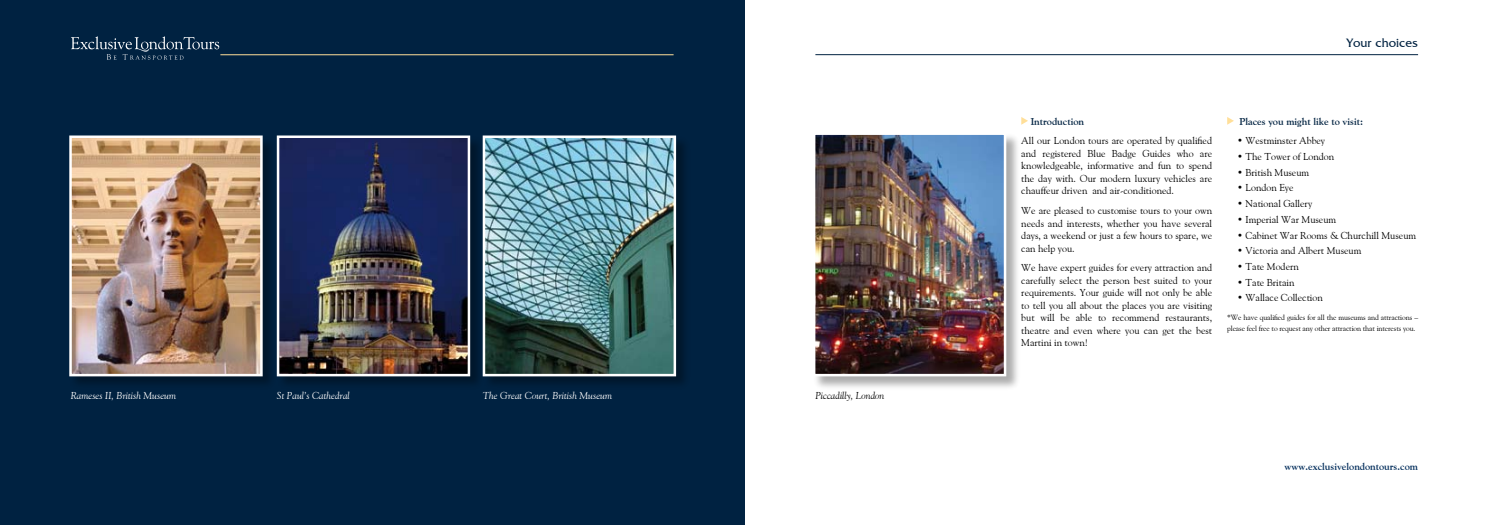
<style>
.page{position:relative;width:1489px;height:525px;background:#fff}
.page>*{position:absolute;margin:0;border:0;box-sizing:border-box;transform-origin:0 0}
.t1{font:12.5px "Friz Quadrata IT Cby BT";color:#002241}
.t2{font:10px/12.5px "Goudy Old Style BT";color:#000;text-align:justify}
.t3{font:italic 10px "Goudy Old Style BT";color:#fff}
.t4{font:700 10px "Goudy Old Style BT";color:#002241}
.t5{font:700 10px "Goudy Old Style BT";color:#002c5a}
.t6{font:italic 10px "Goudy Old Style BT";color:#000}
.t7{font:7.5px/11.2px "Goudy Old Style BT";letter-spacing:-.01em;color:#000}
</style>
<div class="page">
<div style="left:0;top:0;width:744px;height:524px;background:#002241"></div>
<hr style="left:220px;top:54px;width:453px;height:1px;background:#ffdf99">
<svg style="left:71px;top:36px;width:148px;height:24px"></svg>
<hr style="left:815px;top:54px;width:602px;height:1px;background:#002241">
<svg style="left:1021px;top:117px;width:7px;height:8px"></svg>
<svg style="left:1227px;top:117px;width:6px;height:8px"></svg>
<div style="left:812px;top:132px;width:209px;height:259px;background:#000;opacity:.33"></div>
<img style="left:815px;top:135px;width:188px;height:238px">
<div style="left:812px;top:132px;width:194px;height:244px;border:2px solid #fff"></div>
<div style="left:69px;top:135px;width:209px;height:256px;background:#001d38"></div>
<img style="left:72px;top:138px;width:188px;height:235px">
<div style="left:69px;top:135px;width:194px;height:241px;border:2px solid #fff"></div>
<div style="left:276px;top:135px;width:209px;height:256px;background:#000;opacity:.33"></div>
<img style="left:280px;top:138px;width:187px;height:235px">
<div style="left:277px;top:135px;width:193px;height:241px;border:2px solid #fff"></div>
<div style="left:482px;top:135px;width:209px;height:256px;background:#000;opacity:.33"></div>
<img style="left:485px;top:138px;width:188px;height:235px">
<div style="left:482px;top:135px;width:194px;height:241px;border:2px solid #fff"></div>
<p class="t3" style="left:71px;top:389px;width:107px">Rameses II, British Museum</p>
<p class="t3" style="left:277px;top:389px;width:74px">St Paul’s Cathedral</p>
<p class="t3" style="left:482px;top:389px;width:131px">The Great Court, British Museum</p>
<p class="t6" style="left:815px;top:389px;width:71px">Piccadilly, London</p>
<p class="t1" style="left:1346px;top:35px;width:73px">Your choices</p>
<p class="t4" style="left:1030px;top:115px;width:55px">Introduction</p>
<p class="t2" style="left:1021px;top:134px;width:192px">All our London tours are operated by qualified and registered Blue Badge Guides who are knowledgeable, informative and fun to spend the day with. Our modern luxury vehicles are chauffeur driven and air-conditioned.</p>
<p class="t2" style="left:1021px;top:204px;width:192px">We are pleased to customise tours to your own needs and interests, whether you have several days, a weekend or just a few hours to spare, we can help you.</p>
<p class="t2" style="left:1021px;top:261px;width:192px">We have expert guides for every attraction and carefully select the person best suited to your requirements. Your guide will not only be able to tell you all about the places you are visiting but will be able to recommend restaurants, theatre and even where you can get the best Martini in town!</p>
<p class="t4" style="left:1239px;top:115px;width:125px">Places you might like to visit:</p>
<p class="t2" style="left:1237px;top:134px;width:89px">• Westminster Abbey</p>
<p class="t2" style="left:1237px;top:150px;width:99px">• The Tower of London</p>
<p class="t2" style="left:1237px;top:166px;width:73px">• British Museum</p>
<p class="t2" style="left:1237px;top:181px;width:58px">• London Eye</p>
<p class="t2" style="left:1237px;top:197px;width:77px">• National Gallery</p>
<p class="t2" style="left:1237px;top:213px;width:100px">• Imperial War Museum</p>
<p class="t2" style="left:1237px;top:228px;width:180px">• Cabinet War Rooms &amp; Churchill Museum</p>
<p class="t2" style="left:1237px;top:244px;width:126px">• Victoria and Albert Museum</p>
<p class="t2" style="left:1237px;top:260px;width:63px">• Tate Modern</p>
<p class="t2" style="left:1237px;top:276px;width:59px">• Tate Britain</p>
<p class="t2" style="left:1237px;top:291px;width:87px">• Wallace Collection</p>
<p class="t7" style="left:1227px;top:311px;width:192px">*We have qualified guides for all the museums and attractions – please feel free to request any other attraction that interests you.</p>
<p class="t5" style="left:1284px;top:460px;width:135px">www.exclusivelondontours.com</p>
</div>
